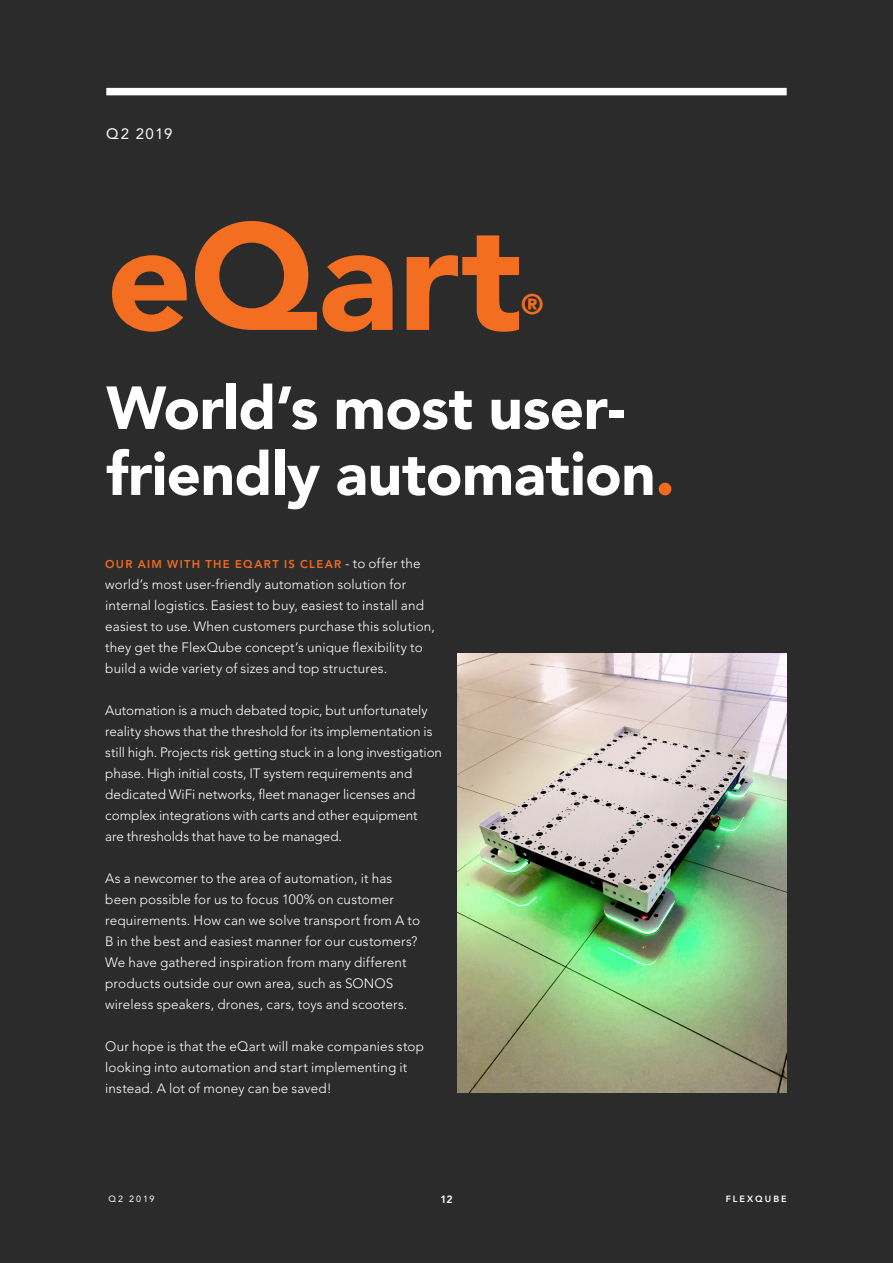
<style>
.page{position:relative;width:893px;height:1263px;background:#fff}
.page>*{position:absolute;margin:0;border:0;box-sizing:border-box;transform-origin:0 0}
.t1{font:900 150px "Avenir LT Std";color:#f36e21}
.t2{font:900 60px/66px "Avenir LT Std";letter-spacing:-.01em;color:#fff}
.t3{font:900 28.05px "Avenir LT Std";color:#f36e21}
.Titel{font:15px "Avenir LT Std";letter-spacing:.09em;color:#fff}
.t4{font:300 13.5px/21px "Avenir LT Std";letter-spacing:.01em;color:#fff}
.t5{font:800 11.25px "Avenir LT Std";letter-spacing:.115em;color:#f36a21}
.FQ2_Pagina_L{font:800 10.5px "Avenir LT Std";color:#fff}
.FQ2_Pagina_L-2{font:800 9px "Avenir LT Std";letter-spacing:.22em;color:#fff}
.FQ2_Pagina_L-3{font:9px "Avenir LT Std";letter-spacing:.21em;color:#fff}
.s1{font-size:69px;color:#f36a21}
.s2{font-weight:300;font-size:13.5px;color:#fff}
</style>
<div class="page">
<div style="left:0;top:0;width:892px;height:1263px;background:#2b2b2b"></div>
<div style="left:106px;top:88px;width:681px;height:7px;background:#fff"></div>
<img style="left:457px;top:653px;width:330px;height:440px">
<p class="Titel" style="left:106px;top:125px;width:68px">Q2 2019</p>
<p class="t1" style="left:106px;top:187px;width:418px">eQart</p>
<p class="t3" style="left:521px;top:287px;width:24px">®</p>
<p class="t2" style="left:106px;top:375px;width:570px">World’s most user&shy;friendly automation<span class="s1">.</span></p>
<p class="t5" style="left:105px;top:558px;width:317px">OUR AIM WITH THE EQART IS CLEAR <span class="s2">- to offer the</span></p>
<p class="t4" style="left:105px;top:574px;width:331px">world’s most user-friendly automation solution for internal logistics. Easiest to buy, easiest to install and easiest to use. When customers purchase this solution, they get the FlexQube concept’s unique flexibility to build a wide variety of sizes and top structures.</p>
<p class="t4" style="left:105px;top:700px;width:338px">Automation is a much debated topic, but unfortunately reality shows that the threshold for its implementation is still high. Projects risk getting stuck in a long investigation phase. High initial costs, IT system requirements and dedicated WiFi networks, fleet manager licenses and complex integrations with carts and other equipment<br>are thresholds that have to be managed.</p>
<p class="t4" style="left:105px;top:868px;width:316px">As a newcomer to the area of automation, it has been possible for us to focus 100% on customer requirements. How can we solve transport from A to B in the best and easiest manner for our customers?<br>We have gathered inspiration from many different products outside our own area, such as SONOS wireless speakers, drones, cars, toys and scooters.</p>
<p class="t4" style="left:105px;top:1036px;width:320px">Our hope is that the eQart will make companies stop looking into automation and start implementing it instead. A lot of money can be saved!</p>
<p class="FQ2_Pagina_L-3" style="left:108px;top:1193px;width:48px">Q2 2019</p>
<p class="FQ2_Pagina_L" style="left:440px;top:1193px;width:14px">12</p>
<p class="FQ2_Pagina_L-2" style="left:726px;top:1193px;width:62px">FLEXQUBE</p>
</div>
